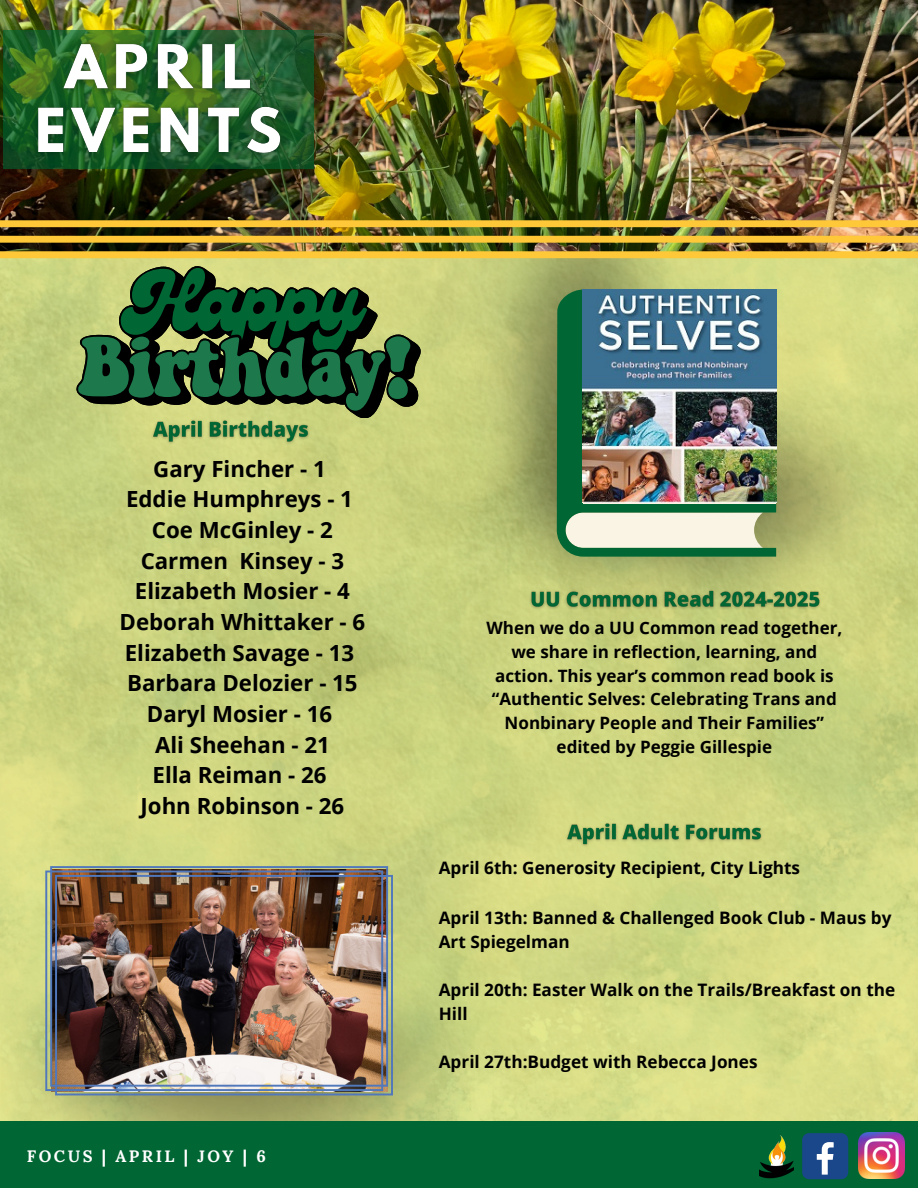
<style>
.page{position:relative;width:918px;height:1188px;background:#fff}
.page>*{position:absolute;margin:0;border:0;box-sizing:border-box;transform-origin:0 0}
.t1{font:700 22.2px/30.6px "Open Sans";color:#000;text-align:center}
.t2{font:700 17.25px/24px "Open Sans";color:#000}
.t3{font:700 16.95px/23.7px "Open Sans";color:#000;text-align:center}
.t4{font:700 16.5px "Lora";letter-spacing:.15em;color:#fff}
</style>
<div class="page">
<img style="left:0;top:258px;width:918px;height:863px">
<img style="left:1px;top:914px;width:474px;height:207px">
<img style="left:475px;top:365px;width:421px;height:264px">
<img style="left:455px;top:258px;width:253px;height:321px">
<div style="left:0;top:1121px;width:918px;height:67px;background:#063"></div>
<div style="left:802px;top:1133px;width:46px;height:46px;background:#1a4789;border-radius:7px"></div>
<svg style="left:817px;top:1142px;width:17px;height:33px"></svg>
<img style="left:858px;top:1132px;width:46px;height:47px">
<img style="left:759px;top:1135px;width:34px;height:43px">
<svg style="left:76px;top:266px;width:348px;height:152px;background:#b5bb70"></svg>
<svg style="left:78px;top:268px;width:332px;height:143px;background:#446f42"></svg>
<svg style="left:557px;top:290px;width:219px;height:266px;background:#6ca27c"></svg>
<img style="left:583px;top:290px;width:193px;height:212px">
<img style="left:0;top:0;width:918px;height:258px">
<svg style="left:3px;top:31px;width:311px;height:138px;background:#1e5b27"></svg>
<svg style="left:50px;top:866px;width:338px;height:221px;background:#65656d"></svg>
<img style="left:55px;top:875px;width:338px;height:220px">
<img style="left:147px;top:415px;width:168px;height:35px">
<img style="left:24px;top:31px;width:272px;height:140px">
<img style="left:561px;top:817px;width:207px;height:35px">
<img style="left:525px;top:584px;width:303px;height:31px">
<p class="t1" style="left:120px;top:453px;width:247px">Gary Fincher - 1<br>Eddie Humphreys - 1<br>Coe McGinley - 2<br>Carmen Kinsey - 3<br>Elizabeth Mosier - 4<br>Deborah Whittaker - 6<br>Elizabeth Savage - 13<br>Barbara Delozier - 15<br>Daryl Mosier - 16<br>Ali Sheehan - 21<br>Ella Reiman - 26<br>John Robinson - 26</p>
<p class="t4" style="left:27px;top:1146px;width:240px">FOCUS | APRIL | JOY | 6</p>
<p class="t3" style="left:486px;top:616px;width:357px">When we do a UU Common read together, we share in reflection, learning, and action. This year’s common read book is “Authentic Selves: Celebrating Trans and Nonbinary People and Their Families” edited by Peggie Gillespie</p>
<p class="t2" style="left:439px;top:855px;width:363px">April 6th: Generosity Recipient, City Lights</p>
<p class="t2" style="left:439px;top:905px;width:454px">April 13th: Banned &amp; Challenged Book Club - Maus by<br>Art Spiegelman</p>
<p class="t2" style="left:439px;top:977px;width:458px">April 20th: Easter Walk on the Trails/Breakfast on the<br>Hill</p>
<p class="t2" style="left:439px;top:1049px;width:320px">April 27th:Budget with Rebecca Jones</p>
</div>
